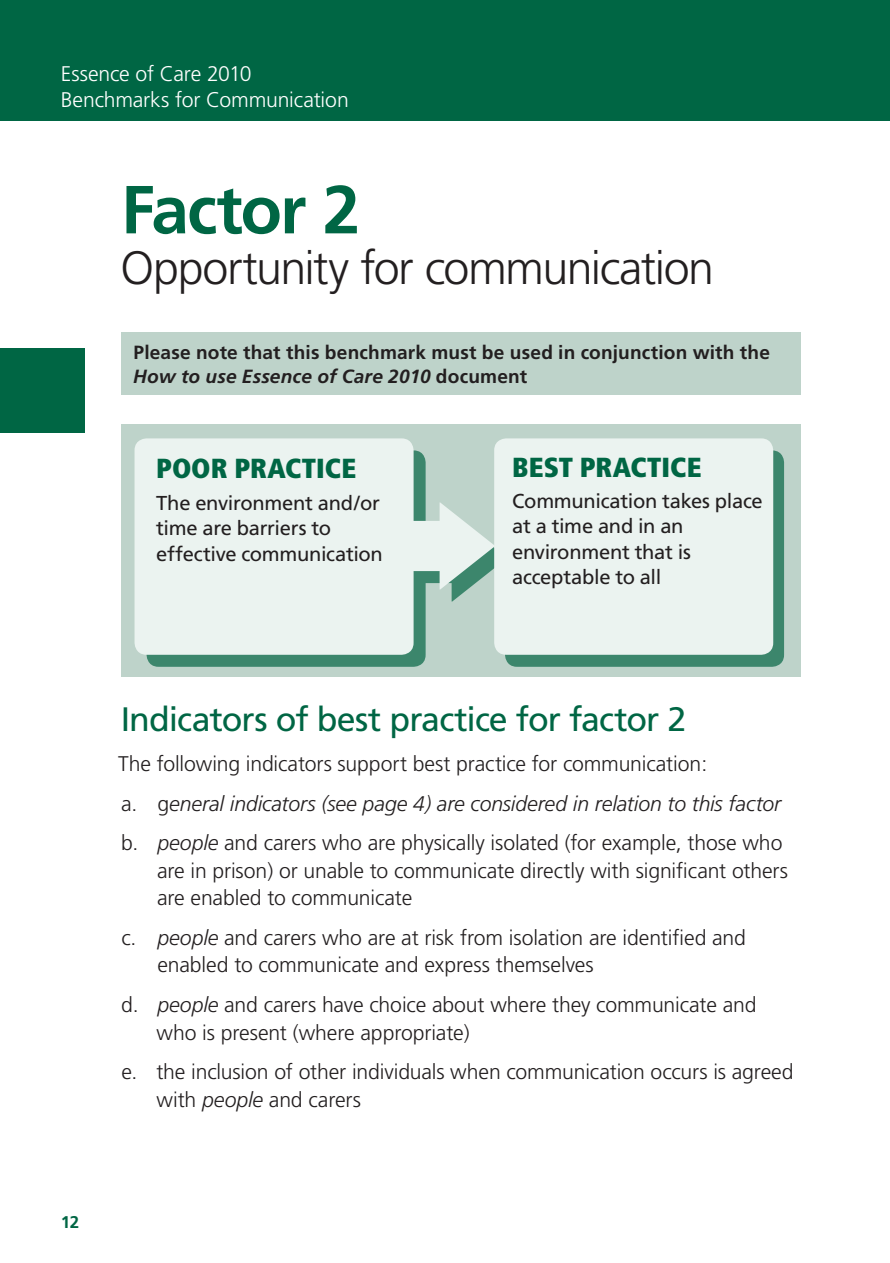
<style>
.page{position:relative;width:890px;height:1263px;background:#fff}
.page>*{position:absolute;margin:0;border:0;box-sizing:border-box;transform-origin:0 0}
.t1{font:700 67.8px "Frutiger";letter-spacing:-.03em;color:#064}
.t2{font:300 46.65px "Frutiger";letter-spacing:-.035em;color:#231f20}
.t3{font:33.9px "Frutiger";letter-spacing:-.025em;color:#064}
.t4{font:900 condensed 27.6px "Frutiger";color:#064}
.t5{font:300 21.15px/27.6px "Frutiger";letter-spacing:-.005em;color:#231f20}
.t6{font:300 21.15px/25.5px "Frutiger";letter-spacing:-.01em;color:#fff}
.t7{font:20.1px/25.5px "Frutiger";letter-spacing:-.015em;color:#231f20}
.t8{font:700 19.05px/23.2px "Frutiger";letter-spacing:.01em;color:#231f20}
.t9{font:700 16.95px "Frutiger";color:#064}
.s1{font-style:italic}
</style>
<div class="page">
<div style="left:0;top:0;width:889px;height:120px;background:#064"></div>
<div style="left:121px;top:332px;width:679px;height:62px;background:#bed3ca"></div>
<div style="left:121px;top:425px;width:679px;height:252px;background:#bed3ca"></div>
<div style="left:505px;top:450px;width:278px;height:217px;background:#3c866c;border-radius:12px"></div>
<div style="left:146px;top:450px;width:279px;height:217px;background:#3c866c;border-radius:12px"></div>
<div style="left:134px;top:438px;width:279px;height:217px;background:#ebf3f0;border-radius:12px"></div>
<div style="left:494px;top:438px;width:279px;height:217px;background:#ebf3f0;border-radius:12px"></div>
<div style="left:0;top:349px;width:85px;height:84px;background:#064"></div>
<svg style="left:413px;top:502px;width:13px;height:87px"></svg>
<p class="t6" style="left:61px;top:61px;width:289px">Essence of Care 2010<br>Benchmarks for Communication</p>
<h1 class="t1" style="left:121px;top:170px;width:241px">Factor 2</h1>
<h2 class="t2" style="left:120px;top:242px;width:595px">Opportunity for communication</h2>
<p class="t8" style="left:133px;top:341px;width:638px">Please note that this benchmark must be used in conjunction with the<br><span class="s1">How to use Essence of Care 2010</span> document</p>
<h3 class="t4" style="left:156px;top:452px;width:201px">POOR PRACTICE</h3>
<p class="t7" style="left:156px;top:490px;width:228px">The environment and/or time are barriers to effective communication</p>
<h3 class="t4" style="left:512px;top:450px;width:191px">BEST PRACTICE</h3>
<p class="t7" style="left:512px;top:488px;width:252px">Communication takes place at a time and in an environment that is acceptable to all</p>
<h3 class="t3" style="left:121px;top:700px;width:567px">Indicators of best practice for factor 2</h3>
<p class="t5" style="left:118px;top:744px;width:665px;line-height:39.6px">The following indicators support best practice for communication:<br>a. g<span class="s1">eneral indicators (see page 4) are considered in relation to this factor </span>b. <span class="s1">people</span> and carers who are physically isolated (for example, those who</p>
<p class="t5" style="left:157px;top:856px;width:632px">are in prison) or unable to communicate directly with significant others are enabled to communicate</p>
<p class="t5" style="left:157px;top:924px;width:590px;text-indent:-36px">c. <span class="s1">people</span> and carers who are at risk from isolation are identified and enabled to communicate and express themselves</p>
<p class="t5" style="left:156px;top:991px;width:601px;text-indent:-35px">d. <span class="s1">people</span> and carers have choice about where they communicate and who is present (where appropriate)</p>
<p class="t5" style="left:156px;top:1058px;width:638px;text-indent:-35px">e. the inclusion of other individuals when communication occurs is agreed with <span class="s1">people</span> and carers</p>
<p class="t9" style="left:61px;top:1212px;width:20px">12</p>
</div>
